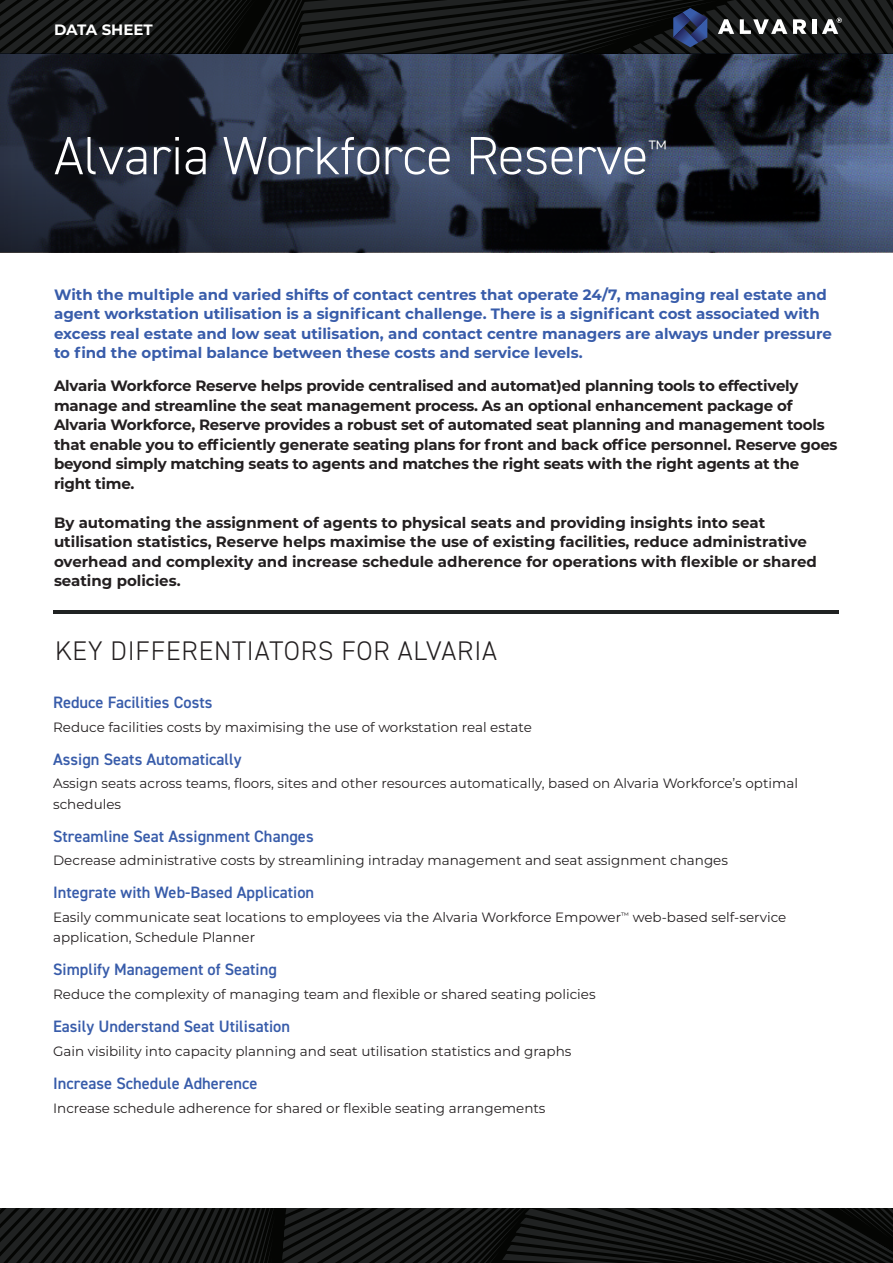
<style>
.page{position:relative;width:893px;height:1263px;background:#fff}
.page>*{position:absolute;margin:0;border:0;box-sizing:border-box;transform-origin:0 0}
.t1{font:300 54px "DIN2014";color:#fff}
.Subhead_Black_All_Ca{font:300 27px "DIN2014";letter-spacing:.03em;color:#231f20}
.t2{font:300 21px "DIN2014";color:#fff}
.Subhead_Blue{font:600 16.5px "DIN2014";color:#385caa}
.Intro_Text_Black{font:700 15px/19.5px "Montserrat";letter-spacing:-.015em;color:#231f20}
.Intro_Text_Blue{font:700 15px/19.5px "Montserrat";color:#385caa}
.t3{font:700 15px "Montserrat";color:#fff}
.Body{font:13.5px/20.2px "Montserrat";color:#231f20}
</style>
<div class="page">
<svg style="left:0;top:0;width:893px;height:54px;background:#141515"></svg>
<svg style="left:718px;top:19px;width:16px;height:15px"></svg>
<svg style="left:740px;top:19px;width:47px;height:15px"></svg>
<svg style="left:793px;top:19px;width:13px;height:15px"></svg>
<hr style="left:812px;top:19px;width:4px;height:15px;background:#fff">
<svg style="left:673px;top:8px;width:34px;height:39px"></svg>
<svg style="left:822px;top:18px;width:20px;height:16px"></svg>
<svg style="left:0;top:54px;width:893px;height:112px;background:#262d3e"></svg>
<svg style="left:0;top:166px;width:893px;height:86px;background:#242b3b"></svg>
<hr style="left:53px;top:611px;width:785px;height:3px;background:#202222">
<svg style="left:0;top:1209px;width:893px;height:54px;background:#121413"></svg>
<p class="t3" style="left:54px;top:18px;width:100px">DATA SHEET</p>
<p class="t1" style="left:54px;top:123px;width:596px">Alvaria Workforce Reserve</p>
<p class="t2" style="left:648px;top:135px;width:20px">™</p>
<p class="Intro_Text_Blue" style="left:54px;top:284px;width:779px">With the multiple and varied shifts of contact centres that operate 24/7, managing real estate and agent workstation utilisation is a significant challenge. There is a significant cost associated with excess real estate and low seat utilisation, and contact centre managers are always under pressure to find the optimal balance between these costs and service levels.</p>
<p class="Intro_Text_Black" style="left:54px;top:375px;width:785px">Alvaria Workforce Reserve helps provide centralised and automat)ed planning tools to effectively manage and streamline the seat management process. As an optional enhancement package of Alvaria Workforce, Reserve provides a robust set of automated seat planning and management tools that enable you to efficiently generate seating plans for front and back office personnel. Reserve goes beyond simply matching seats to agents and matches the right seats with the right agents at the right time.</p>
<p class="Intro_Text_Black" style="left:54px;top:512px;width:764px">By automating the assignment of agents to physical seats and providing insights into seat utilisation statistics, Reserve helps maximise the use of existing facilities, reduce administrative overhead and complexity and increase schedule adherence for operations with flexible or shared seating policies.</p>
<p class="Subhead_Black_All_Ca" style="left:55px;top:635px;width:443px">KEY DIFFERENTIATORS FOR ALVARIA</p>
<p class="Subhead_Blue" style="left:53px;top:691px;width:161px">Reduce Facilities Costs</p>
<p class="Body" style="left:53px;top:716px;width:480px">Reduce facilities costs by maximising the use of workstation real estate</p>
<p class="Subhead_Blue" style="left:53px;top:748px;width:190px">Assign Seats Automatically</p>
<p class="Body" style="left:53px;top:773px;width:746px">Assign seats across teams, floors, sites and other resources automatically, based on Alvaria Workforce’s optimal schedules</p>
<p class="Subhead_Blue" style="left:53px;top:825px;width:262px">Streamline Seat Assignment Changes</p>
<p class="Body" style="left:53px;top:850px;width:676px">Decrease administrative costs by streamlining intraday management and seat assignment changes</p>
<p class="Subhead_Blue" style="left:53px;top:882px;width:263px">Integrate with Web-Based Application</p>
<p class="Body" style="left:53px;top:907px;width:735px">Easily communicate seat locations to employees via the Alvaria Workforce Empower<sup>™</sup> web-based self-service application, Schedule Planner</p>
<p class="Subhead_Blue" style="left:53px;top:959px;width:225px">Simplify Management of Seating</p>
<p class="Body" style="left:53px;top:984px;width:544px">Reduce the complexity of managing team and flexible or shared seating policies</p>
<p class="Subhead_Blue" style="left:53px;top:1015px;width:239px">Easily Understand Seat Utilisation</p>
<p class="Body" style="left:53px;top:1040px;width:520px">Gain visibility into capacity planning and seat utilisation statistics and graphs</p>
<p class="Subhead_Blue" style="left:53px;top:1072px;width:206px">Increase Schedule Adherence</p>
<p class="Body" style="left:53px;top:1097px;width:494px">Increase schedule adherence for shared or flexible seating arrangements</p>
</div>
